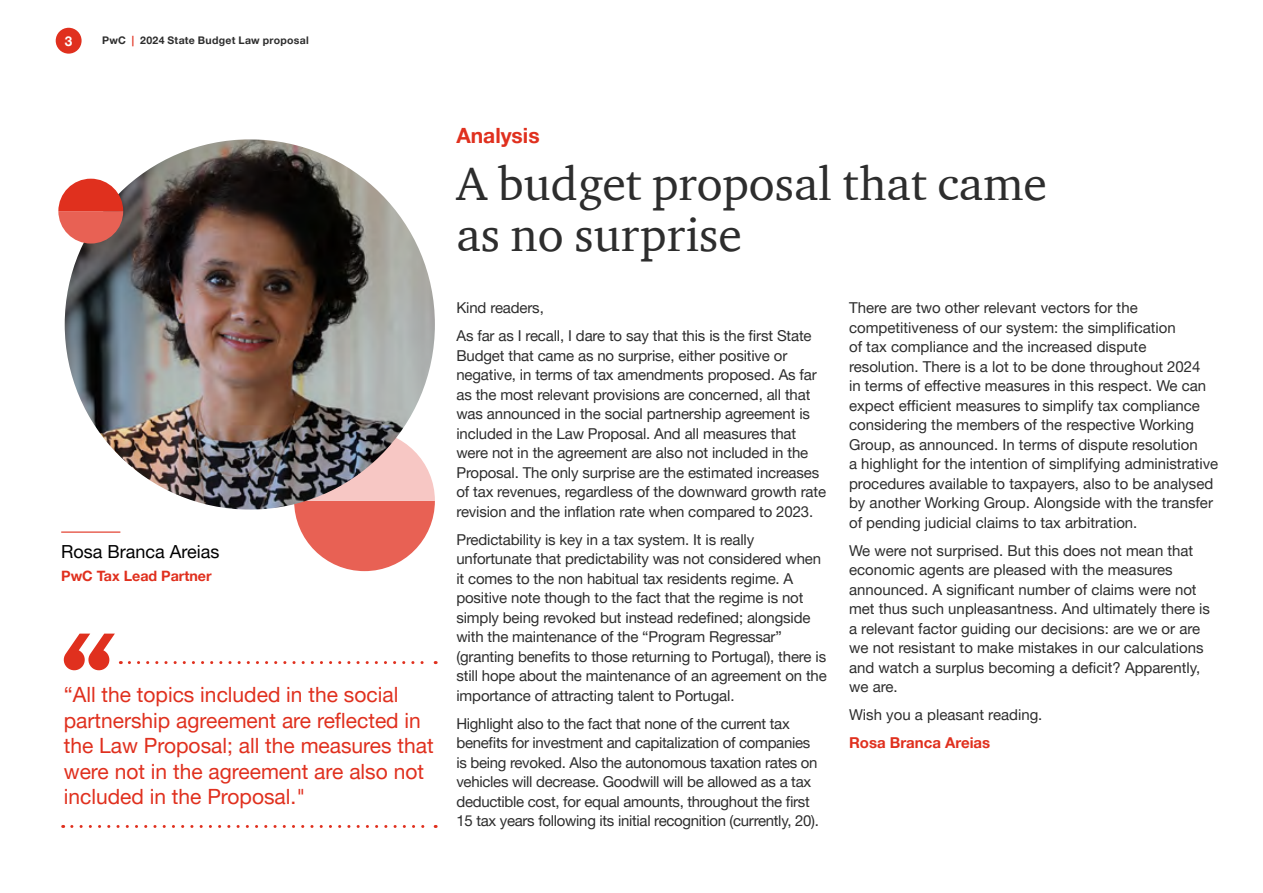
<style>
.page{position:relative;width:1263px;height:893px;background:#fff}
.page>*{position:absolute;margin:0;border:0;box-sizing:border-box;transform-origin:0 0}
.t1{font:48px/51px "ITC Charter Com";color:#2d2d2d}
.t2{font:21px/25.5px "Helvetica Neue LT Pro";color:#e0301e}
.t3{font:700 21px "Helvetica Neue LT Pro";color:#e0301e}
.t4{font:18px "Helvetica Neue LT Pro";color:#000}
.t5{font:15px/19.5px "Helvetica Neue LT Pro";letter-spacing:-.01em;color:#2d2d2d}
.t6{font:700 15px "Helvetica Neue LT Pro";color:#e0301e}
.t7{font:700 14.25px "Helvetica Neue LT Pro";color:#e0301e}
.t8{font:700 13.5px "Helvetica Neue LT Pro";color:#fff}
.t9{font:700 10.5px "Helvetica Neue LT Pro";letter-spacing:.03em;color:#2d2d2d}
.s1{color:#e0301e}
</style>
<div class="page">
<hr style="left:61px;top:531px;width:59px;height:2px;background:#e0301e">
<svg style="left:63px;top:634px;width:58px;height:37px"></svg>
<svg style="left:129px;top:661px;width:307px;height:3px"></svg>
<svg style="left:72px;top:825px;width:364px;height:3px"></svg>
<svg style="left:294px;top:438px;width:141px;height:133px"></svg>
<img style="left:65px;top:139px;width:370px;height:371px;border-radius:185px">
<svg style="left:58px;top:179px;width:65px;height:65px;background:#de6559"></svg>
<div style="left:56px;top:28px;width:26px;height:26px;background:#e0301e;border-radius:50%"></div>
<p class="t8" style="left:65px;top:32px;width:9px">3</p>
<p class="t9" style="left:102px;top:34px;width:208px">PwC <span class="s1">|</span> 2024 State Budget Law proposal</p>
<p class="t4" style="left:61px;top:540px;width:160px">Rosa Branca Areias</p>
<p class="t7" style="left:61px;top:567px;width:152px">PwC Tax Lead Partner</p>
<h2 class="t2" style="left:64px;top:682px;width:371px">“All the topics included in the social partnership agreement are reflected in the Law Proposal; all the measures that were not in the agreement are also not included in the Proposal."</h2>
<h2 class="t3" style="left:456px;top:122px;width:85px">Analysis</h2>
<h1 class="t1" style="left:456px;top:158px;width:592px">A budget proposal that came as no surprise</h1>
<p class="t5" style="left:456px;top:294px;width:357px;line-height:28px">Kind readers,<br>As far as I recall, I dare to say that this is the first State</p>
<p class="t5" style="left:456px;top:345px;width:371px">Budget that came as no surprise, either positive or negative, in terms of tax amendments proposed. As far as the most relevant provisions are concerned, all that was announced in the social partnership agreement is included in the Law Proposal. And all measures that were not in the agreement are also not included in the Proposal. The only surprise are the estimated increases of tax revenues, regardless of the downward growth rate revision and the inflation rate when compared to 2023.</p>
<p class="t5" style="left:456px;top:529px;width:372px">Predictability is key in a tax system. It is really unfortunate that predictability was not considered when it comes to the non habitual tax residents regime. A positive note though to the fact that the regime is not simply being revoked but instead redefined; alongside with the maintenance of the “Program Regressar” (granting benefits to those returning to Portugal), there is still hope about the maintenance of an agreement on the importance of attracting talent to Portugal.</p>
<p class="t5" style="left:456px;top:713px;width:364px">Highlight also to the fact that none of the current tax benefits for investment and capitalization of companies is being revoked. Also the autonomous taxation rates on vehicles will decrease. Goodwill will be allowed as a tax deductible cost, for equal amounts, throughout the first 15 tax years following its initial recognition (currently, 20).</p>
<p class="t5" style="left:849px;top:298px;width:371px">There are two other relevant vectors for the competitiveness of our system: the simplification<br>of tax compliance and the increased dispute resolution. There is a lot to be done throughout 2024<br>in terms of effective measures in this respect. We can expect efficient measures to simplify tax compliance considering the members of the respective Working Group, as announced. In terms of dispute resolution<br>a highlight for the intention of simplifying administrative procedures available to taxpayers, also to be analysed by another Working Group. Alongside with the transfer of pending judicial claims to tax arbitration.</p>
<p class="t5" style="left:849px;top:540px;width:362px">We were not surprised. But this does not mean that economic agents are pleased with the measures announced. A significant number of claims were not met thus such unpleasantness. And ultimately there is a relevant factor guiding our decisions: are we or are we not resistant to make mistakes in our calculations and watch a surplus becoming a deficit? Apparently, we are.</p>
<p class="t5" style="left:849px;top:705px;width:195px">Wish you a pleasant reading.</p>
<p class="t6" style="left:849px;top:734px;width:143px">Rosa Branca Areias</p>
</div>
